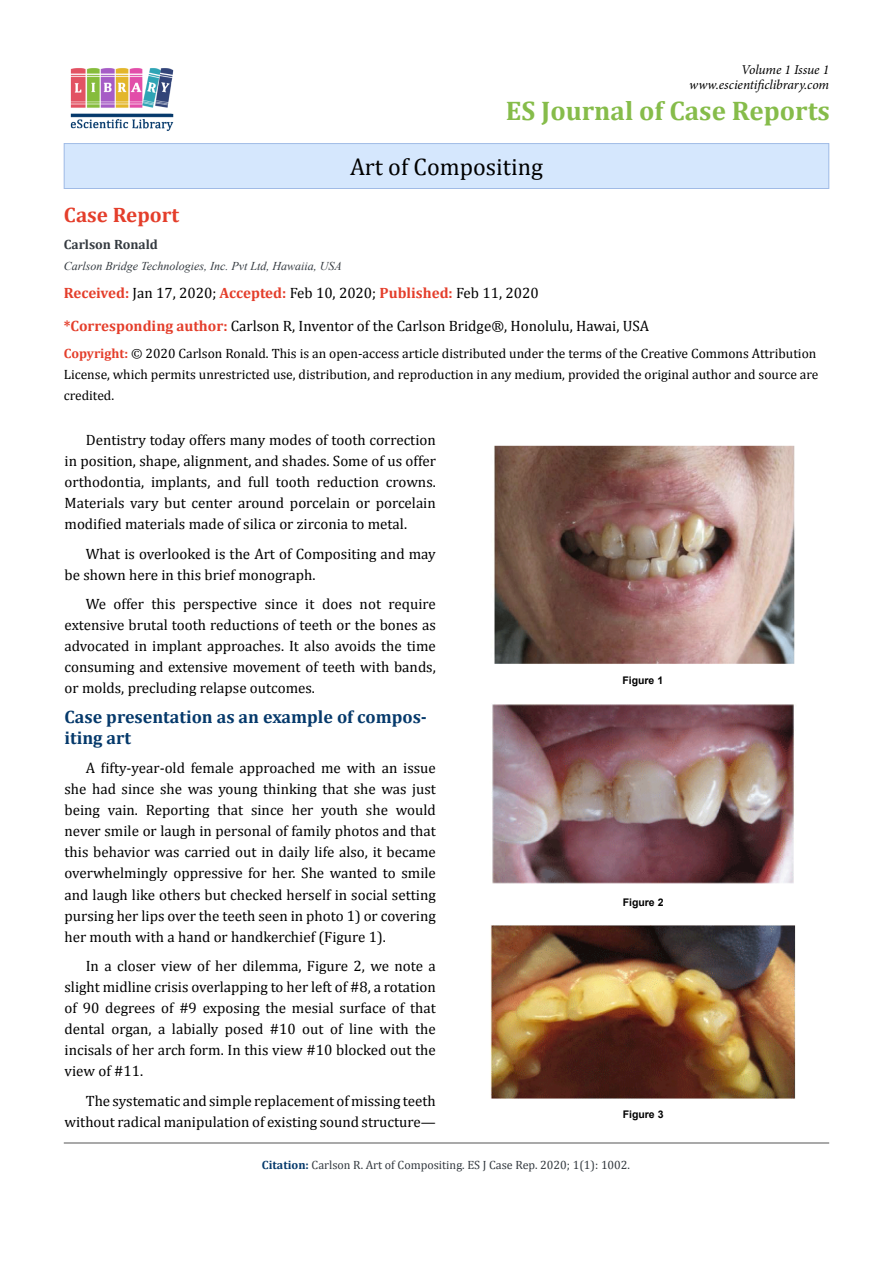
<style>
.page{position:relative;width:893px;height:1263px;background:#fff}
.page>*{position:absolute;margin:0;border:0;box-sizing:border-box;transform-origin:0 0}
.t1{font:700 27px "Cambria";color:#86bc4a}
.t2{font:24px "Cambria";color:#000}
.t3{font:700 21px "Cambria";color:#e43e2b}
.t4{font:700 18px/21px "Cambria";color:#05396b}
.t5{font:15px/21px "Cambria";color:#000;text-align:justify}
.t6{font:13.5px/21px "Cambria";color:#000}
.t7{font:italic 13.5px/15px "Minion Pro";letter-spacing:-.01em;color:#000;text-align:right}
.t8{font:700 13.5px "Cambria";color:#343a40}
.t9{font:12px "Cambria";color:#343a40}
.t10{font:italic 12px "Times New Roman";color:#343a40}
.t11{font:700 10.5px "Arial";color:#000}
.s1{font-weight:700;color:#e43e2b}
.s2{font-weight:700;color:#05396b}
</style>
<div class="page">
<hr style="left:64px;top:1142px;width:765px;height:1px;background:#000">
<hr style="left:64px;top:1143px;width:765px;height:1px;background:#000">
<img style="left:70px;top:68px;width:104px;height:63px">
<div style="left:64px;top:144px;width:765px;height:44px;background:#d5e7fd"></div>
<div style="left:64px;top:143px;width:765px;height:46px;border:1px solid #a0bbe6"></div>
<img style="left:493px;top:445px;width:302px;height:219px">
<img style="left:492px;top:704px;width:302px;height:180px">
<img style="left:490px;top:925px;width:306px;height:174px">
<p class="t7" style="left:689px;top:62px;width:141px">Volume 1 Issue 1 www.escientificlibrary.com</p>
<h1 class="t1" style="left:506px;top:92px;width:326px">ES Journal of Case Reports</h1>
<h2 class="t2" style="left:350px;top:153px;width:194px">Art of Compositing</h2>
<h3 class="t3" style="left:64px;top:200px;width:117px">Case Report</h3>
<p class="t8" style="left:64px;top:235px;width:96px">Carlson Ronald</p>
<p class="t10" style="left:64px;top:257px;width:279px">Carlson Bridge Technologies, Inc. Pvt Ltd, Hawaiia, USA</p>
<p class="t5" style="left:64px;top:283px;width:476px"><span class="s1">Received:</span> Jan 17, 2020; <span class="s1">Accepted:</span> Feb 10, 2020; <span class="s1">Published:</span> Feb 11, 2020</p>
<p class="t5" style="left:64px;top:315px;width:587px"><span class="s1">*Corresponding author:</span> Carlson R, Inventor of the Carlson Bridge®, Honolulu, Hawai, USA</p>
<p class="t6" style="left:64px;top:343px;width:756px"><span class="s1">Copyright:</span> © 2020 Carlson Ronald. This is an open-access article distributed under the terms of the Creative Commons Attribution<br>License, which permits unrestricted use, distribution, and reproduction in any medium, provided the original author and source are credited.</p>
<p class="t5" style="left:65px;top:430px;width:373px;text-indent:21px">Dentistry today offers many modes of tooth correction in position, shape, alignment, and shades. Some of us offer orthodontia, implants, and full tooth reduction crowns.<br>Materials vary but center around porcelain or porcelain modified materials made of silica or zirconia to metal.</p>
<p class="t5" style="left:65px;top:543px;width:373px;text-indent:21px">What is overlooked is the Art of Compositing and may be shown here in this brief monograph.</p>
<p class="t5" style="left:65px;top:594px;width:373px;text-indent:21px">We offer this perspective since it does not require extensive brutal tooth reductions of teeth or the bones as advocated in implant approaches. It also avoids the time consuming and extensive movement of teeth with bands, or molds, precluding relapse outcomes.</p>
<p class="t4" style="left:65px;top:706px;width:364px">Case presentation as an example of compos&shy;iting art</p>
<p class="t5" style="left:65px;top:758px;width:373px;text-indent:21px">A fifty-year-old female approached me with an issue she had since she was young thinking that she was just being vain. Reporting that since her youth she would never smile or laugh in personal of family photos and that this behavior was carried out in daily life also, it became overwhelmingly oppressive for her. She wanted to smile and laugh like others but checked herself in social setting pursing her lips over the teeth seen in photo 1) or covering her mouth with a hand or handkerchief (Figure 1).</p>
<p class="t5" style="left:65px;top:955px;width:373px;text-indent:21px">In a closer view of her dilemma, Figure 2, we note a slight midline crisis overlapping to her left of #8, a rotation of 90 degrees of #9 exposing the mesial surface of that dental organ, a labially posed #10 out of line with the incisals of her arch form. In this view #10 blocked out the view of #11.</p>
<p class="t5" style="left:65px;top:1090px;width:373px;text-align:right">The systematic and simple replacement of missing teeth without radical manipulation of existing sound structure—</p>
<p class="t11" style="left:622px;top:673px;width:42px">Figure 1</p>
<p class="t11" style="left:623px;top:895px;width:42px">Figure 2</p>
<p class="t11" style="left:623px;top:1107px;width:42px">Figure 3</p>
<p class="t9" style="left:262px;top:1158px;width:370px"><span class="s2">Citation:</span> Carlson R. Art of Compositing. ES J Case Rep. 2020; 1(1): 1002.</p>
</div>
